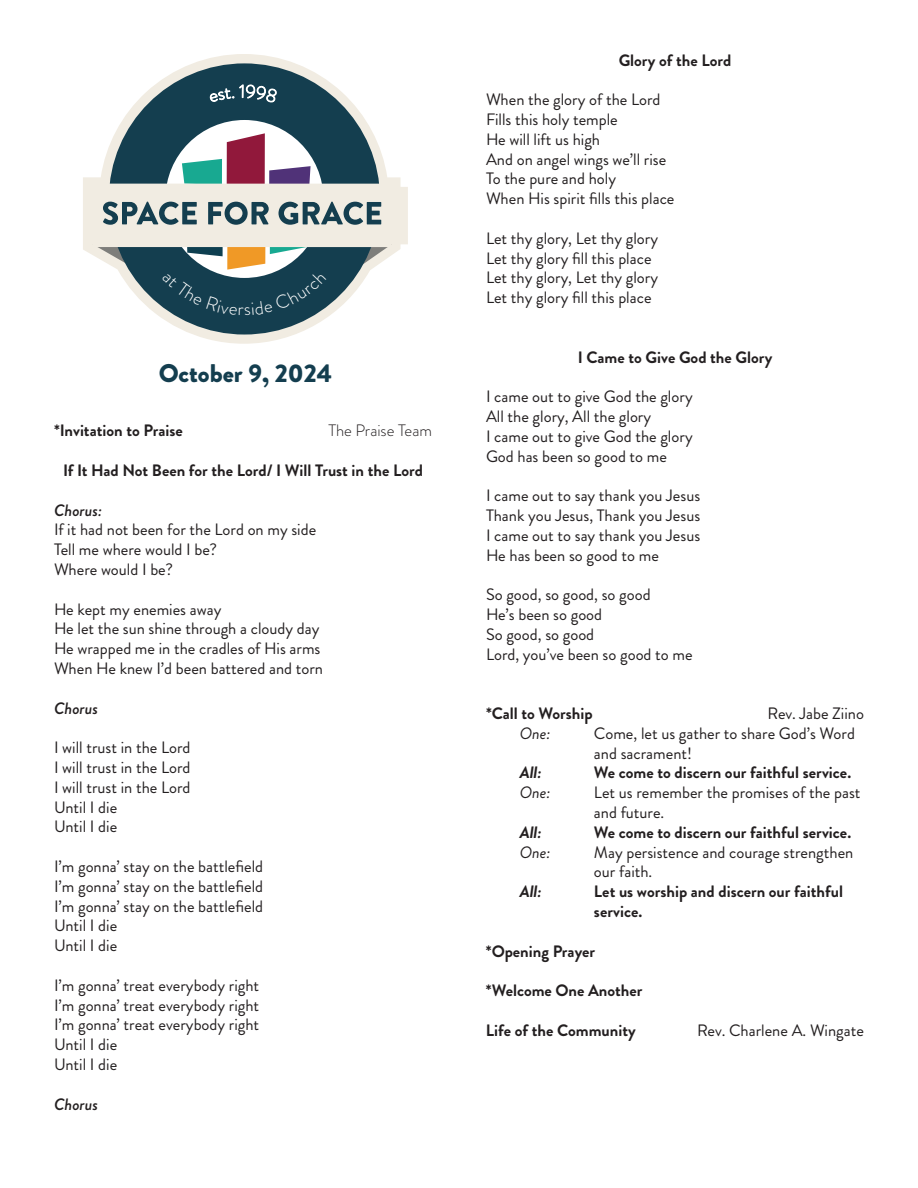
<style>
.page{position:relative;width:918px;height:1188px;background:#fff}
.page>*{position:absolute;margin:0;border:0;box-sizing:border-box;transform-origin:0 0}
.t1{font:900 25.5px "Brandon Grotesque";color:#143e4f}
.t2{font:16.5px/19.8px "Brandon Grotesque";color:#231f20}
.t3{font:700 16.5px/19.8px "Brandon Grotesque";color:#231f20}
.t4{font:italic 500 16.5px "Brandon Grotesque";color:#231f20}
.t5{font:300 16.5px "Brandon Grotesque";color:#231f20}
.t6{font:italic 16.5px "Brandon Grotesque";letter-spacing:-.005em;color:#231f20}
.t7{font:italic 700 16.5px "Brandon Grotesque";color:#231f20}
</style>
<div class="page">
<svg style="left:83px;top:54px;width:318px;height:290px"></svg>
<svg style="left:88px;top:59px;width:308px;height:280px"></svg>
<div style="left:109px;top:63px;width:271px;height:272px;background:#143e4f;border-radius:50%"></div>
<div style="left:165px;top:120px;width:158px;height:158px;background:#fff;border-radius:50%"></div>
<div style="left:109px;top:187px;width:299px;height:57px;background:#f1ece2"></div>
<svg style="left:210px;top:85px;width:67px;height:17px"></svg>
<svg style="left:93px;top:133px;width:299px;height:183px"></svg>
<p class="t1" style="left:159px;top:355px;width:175px">October 9, 2024</p>
<p class="t3" style="left:54px;top:421px;width:130px">*Invitation to Praise</p>
<p class="t5" style="left:328px;top:419px;width:105px">The Praise Team</p>
<p class="t3" style="left:63px;top:461px;width:361px">If It Had Not Been for the Lord/ I Will Trust in the Lord</p>
<p class="t4" style="left:54px;top:498px;width:50px">Chorus:</p>
<p class="t2" style="left:54px;top:520px;width:264px">If it had not been for the Lord on my side</p>
<p class="t2" style="left:54px;top:540px;width:165px">Tell me where would I be?</p>
<p class="t2" style="left:54px;top:560px;width:121px">Where would I be?</p>
<p class="t2" style="left:54px;top:599px;width:169px">He kept my enemies away</p>
<p class="t2" style="left:54px;top:619px;width:267px">He let the sun shine through a cloudy day</p>
<p class="t2" style="left:54px;top:639px;width:268px">He wrapped me in the cradles of His arms</p>
<p class="t2" style="left:54px;top:659px;width:271px">When He knew I’d been battered and torn</p>
<p class="t4" style="left:54px;top:696px;width:46px">Chorus</p>
<p class="t2" style="left:54px;top:738px;width:138px">I will trust in the Lord</p>
<p class="t2" style="left:54px;top:758px;width:138px">I will trust in the Lord</p>
<p class="t2" style="left:54px;top:777px;width:138px">I will trust in the Lord</p>
<p class="t2" style="left:54px;top:797px;width:65px">Until I die</p>
<p class="t2" style="left:54px;top:817px;width:65px">Until I die</p>
<p class="t2" style="left:54px;top:857px;width:211px">I’m gonna’ stay on the battlefield</p>
<p class="t2" style="left:54px;top:876px;width:211px">I’m gonna’ stay on the battlefield</p>
<p class="t2" style="left:54px;top:896px;width:211px">I’m gonna’ stay on the battlefield</p>
<p class="t2" style="left:54px;top:916px;width:65px">Until I die</p>
<p class="t2" style="left:54px;top:936px;width:65px">Until I die</p>
<p class="t2" style="left:54px;top:975px;width:207px">I’m gonna’ treat everybody right</p>
<p class="t2" style="left:54px;top:995px;width:207px">I’m gonna’ treat everybody right</p>
<p class="t2" style="left:54px;top:1015px;width:207px">I’m gonna’ treat everybody right</p>
<p class="t2" style="left:54px;top:1035px;width:65px">Until I die</p>
<p class="t2" style="left:54px;top:1055px;width:65px">Until I die</p>
<p class="t4" style="left:54px;top:1092px;width:46px">Chorus</p>
<p class="t3" style="left:619px;top:50px;width:114px">Glory of the Lord</p>
<p class="t2" style="left:486px;top:90px;width:176px">When the glory of the Lord</p>
<p class="t2" style="left:486px;top:110px;width:133px">Fills this holy temple</p>
<p class="t2" style="left:486px;top:129px;width:116px">He will lift us high</p>
<p class="t2" style="left:486px;top:149px;width:182px">And on angel wings we’ll rise</p>
<p class="t2" style="left:486px;top:169px;width:132px">To the pure and holy</p>
<p class="t2" style="left:486px;top:189px;width:190px">When His spirit fills this place</p>
<p class="t2" style="left:486px;top:228px;width:174px">Let thy glory, Let thy glory</p>
<p class="t2" style="left:486px;top:248px;width:167px">Let thy glory fill this place</p>
<p class="t2" style="left:486px;top:268px;width:174px">Let thy glory, Let thy glory</p>
<p class="t2" style="left:486px;top:288px;width:167px">Let thy glory fill this place</p>
<p class="t3" style="left:578px;top:347px;width:196px">I Came to Give God the Glory</p>
<p class="t2" style="left:486px;top:387px;width:208px">I came out to give God the glory</p>
<p class="t2" style="left:486px;top:407px;width:167px">All the glory, All the glory</p>
<p class="t2" style="left:486px;top:426px;width:208px">I came out to give God the glory</p>
<p class="t2" style="left:486px;top:446px;width:183px">God has been so good to me</p>
<p class="t2" style="left:486px;top:486px;width:216px">I came out to say thank you Jesus</p>
<p class="t2" style="left:486px;top:506px;width:216px">Thank you Jesus, Thank you Jesus</p>
<p class="t2" style="left:486px;top:525px;width:216px">I came out to say thank you Jesus</p>
<p class="t2" style="left:486px;top:545px;width:174px">He has been so good to me</p>
<p class="t2" style="left:486px;top:585px;width:166px">So good, so good, so good</p>
<p class="t2" style="left:486px;top:605px;width:118px">He’s been so good</p>
<p class="t2" style="left:486px;top:624px;width:110px">So good, so good</p>
<p class="t2" style="left:486px;top:644px;width:208px">Lord, you’ve been so good to me</p>
<p class="t3" style="left:486px;top:704px;width:108px">*Call to Worship</p>
<p class="t2" style="left:768px;top:704px;width:98px">Rev. Jabe Ziino</p>
<p class="t6" style="left:520px;top:722px;width:32px">One:</p>
<p class="t2" style="left:594px;top:723px;width:263px">Come, let us gather to share God’s Word and sacrament!</p>
<p class="t7" style="left:520px;top:761px;width:24px">All:</p>
<p class="t3" style="left:594px;top:763px;width:259px">We come to discern our faithful service.</p>
<p class="t6" style="left:520px;top:781px;width:32px">One:</p>
<p class="t2" style="left:594px;top:783px;width:268px">Let us remember the promises of the past and future.</p>
<p class="t7" style="left:520px;top:820px;width:24px">All:</p>
<p class="t3" style="left:594px;top:822px;width:259px">We come to discern our faithful service.</p>
<p class="t6" style="left:520px;top:841px;width:32px">One:</p>
<p class="t2" style="left:594px;top:842px;width:261px">May persistence and courage strengthen our faith.</p>
<p class="t7" style="left:520px;top:880px;width:24px">All:</p>
<p class="t3" style="left:594px;top:882px;width:251px">Let us worship and discern our faithful service.</p>
<p class="t3" style="left:486px;top:941px;width:111px">*Opening Prayer</p>
<p class="t3" style="left:486px;top:981px;width:158px">*Welcome One Another</p>
<p class="t3" style="left:486px;top:1020px;width:151px">Life of the Community</p>
<p class="t2" style="left:697px;top:1020px;width:168px">Rev. Charlene A. Wingate</p>
</div>
